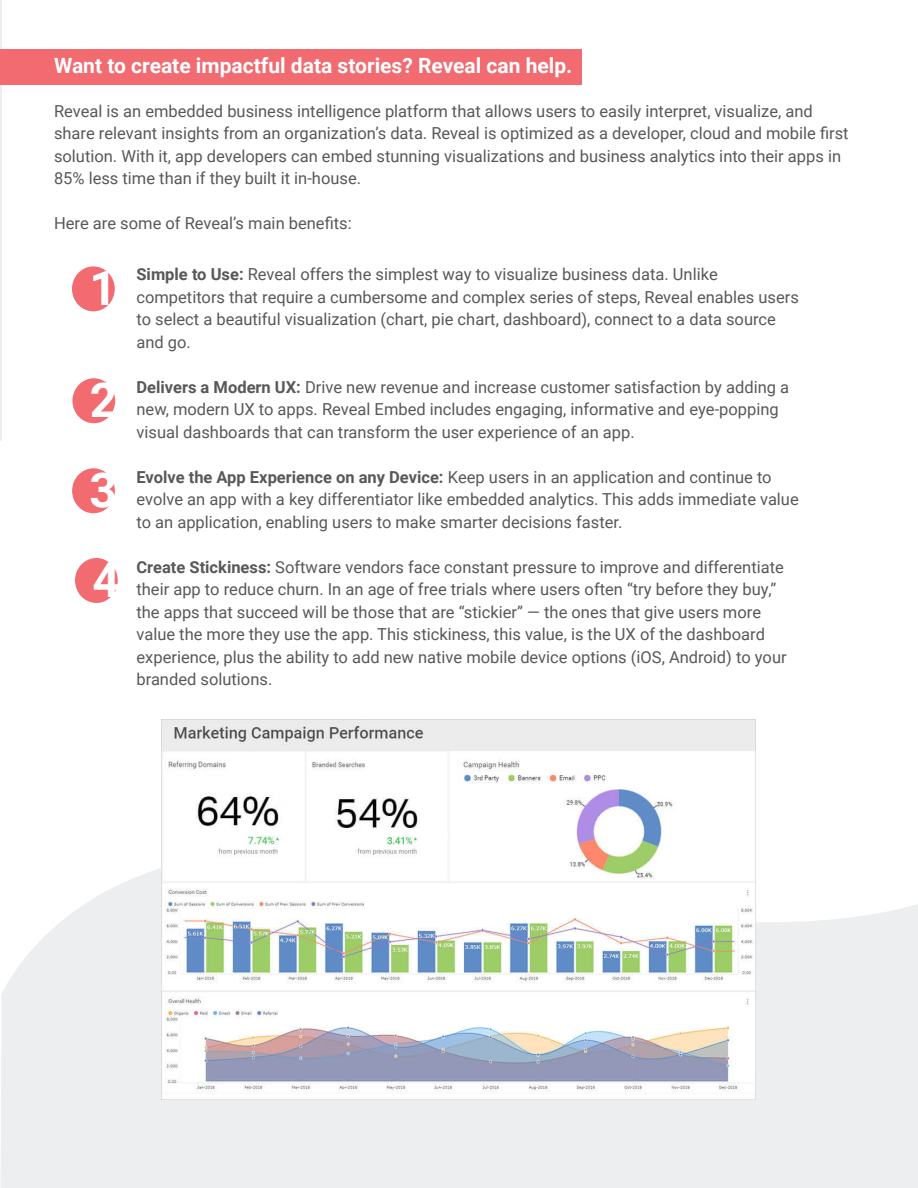
<style>
.page{position:relative;width:918px;height:1188px;background:#fff}
.page>*{position:absolute;margin:0;border:0;box-sizing:border-box;transform-origin:0 0}
.t1{font:700 48px "Roboto";color:#fff}
.t2{font:700 21px "Roboto";color:#fff}
.t3{font:16.5px/22.5px "Roboto";color:#57585a}
.s1{font-weight:700}
</style>
<div class="page">
<hr style="left:0;top:0;width:2px;height:441px;background:#eceeef">
<svg style="left:1px;top:868px;width:917px;height:320px;background:#edeff0"></svg>
<div style="left:0;top:49px;width:581px;height:36px;background:#f16b71"></div>
<div style="left:75px;top:558px;width:43px;height:45px;background:#f16b71;border-radius:50%"></div>
<img style="left:161px;top:720px;width:595px;height:380px">
<div style="left:72px;top:468px;width:43px;height:45px;background:#f16b71;border-radius:50%"></div>
<div style="left:72px;top:378px;width:43px;height:45px;background:#f16b71;border-radius:50%"></div>
<div style="left:72px;top:266px;width:43px;height:45px;background:#f16b71;border-radius:50%"></div>
<p class="t2" style="left:54px;top:51px;width:520px">Want to create impactful data stories? Reveal can help.</p>
<p class="t3" style="left:54px;top:99px;width:796px">Reveal is an embedded business intelligence platform that allows users to easily interpret, visualize, and share relevant insights from an organization’s data. Reveal is optimized as a developer, cloud and mobile first solution. With it, app developers can embed stunning visualizations and business analytics into their apps in 85% less time than if they built it in-house.</p>
<p class="t3" style="left:54px;top:212px;width:299px">Here are some of Reveal’s main benefits:</p>
<p class="t1" style="left:89px;top:255px;width:29px">1</p>
<p class="t1" style="left:90px;top:367px;width:29px">2</p>
<p class="t1" style="left:90px;top:457px;width:29px">3</p>
<p class="t1" style="left:92px;top:546px;width:29px">4</p>
<p class="t3" style="left:136px;top:262px;width:664px"><span class="s1">Simple to Use:</span> Reveal offers the simplest way to visualize business data. Unlike competitors that require a cumbersome and complex series of steps, Reveal enables users to select a beautiful visualization (chart, pie chart, dashboard), connect to a data source and go.</p>
<p class="t3" style="left:136px;top:375px;width:654px"><span class="s1">Delivers a Modern UX:</span> Drive new revenue and increase customer satisfaction by adding a new, modern UX to apps. Reveal Embed includes engaging, informative and eye-popping visual dashboards that can transform the user experience of an app.</p>
<p class="t3" style="left:136px;top:465px;width:664px"><span class="s1">Evolve the App Experience on any Device:</span> Keep users in an application and continue to evolve an app with a key differentiator like embedded analytics. This adds immediate value to an application, enabling users to make smarter decisions faster.</p>
<p class="t3" style="left:136px;top:555px;width:652px"><span class="s1">Create Stickiness:</span> Software vendors face constant pressure to improve and differentiate their app to reduce churn. In an age of free trials where users often “try before they buy,” the apps that succeed will be those that are “stickier” — the ones that give users more value the more they use the app. This stickiness, this value, is the UX of the dashboard experience, plus the ability to add new native mobile device options (iOS, Android) to your branded solutions.</p>
</div>
